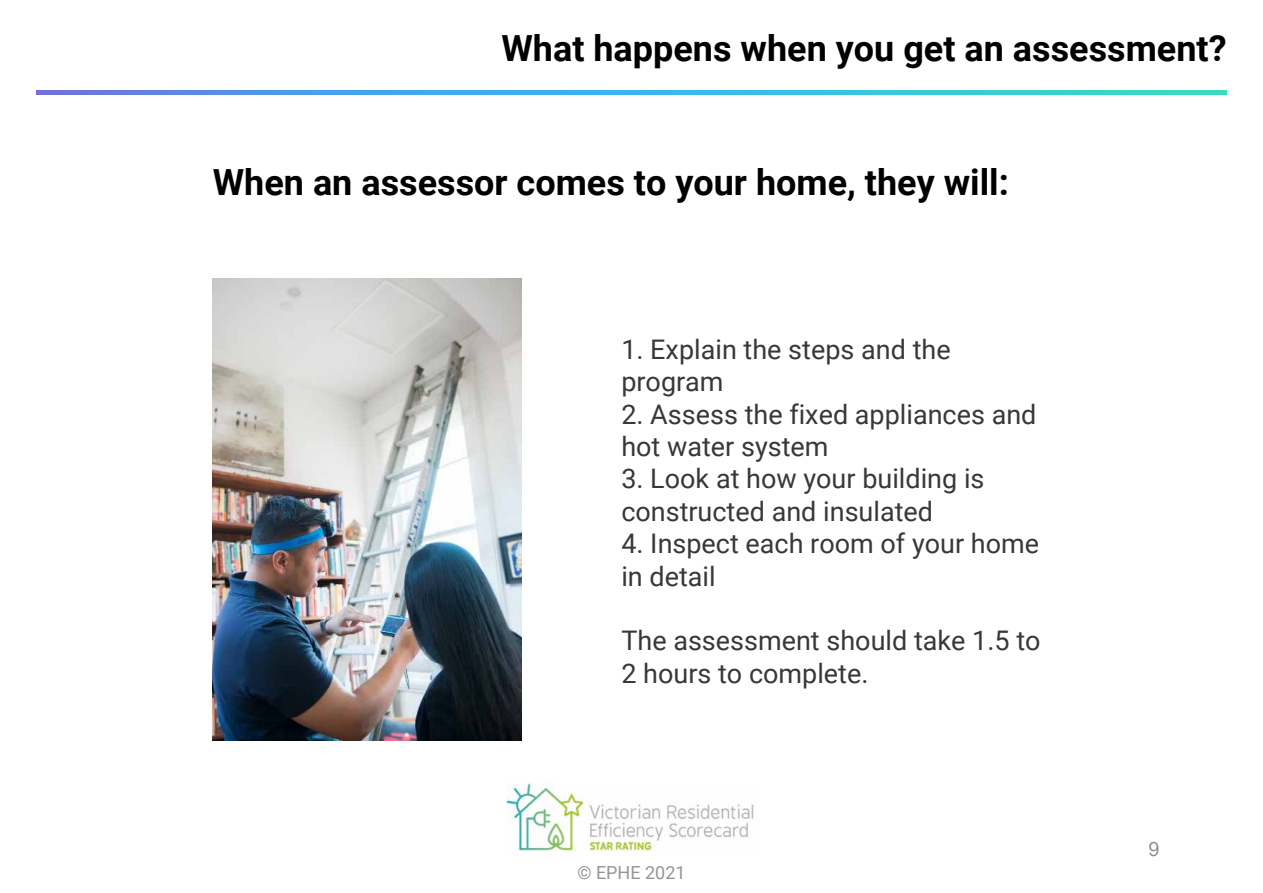
<style>
.page{position:relative;width:1263px;height:893px;background:#fff}
.page>*{position:absolute;margin:0;border:0;box-sizing:border-box;transform-origin:0 0}
.t1{font:700 36px "Roboto";color:#000}
.t2{font:27px/32.4px "Roboto";color:#393838}
.t3{font:19.8px "Arial";color:#909090}
.t4{font:18px "Roboto";color:#939597}
</style>
<div class="page">
<img style="left:507px;top:784px;width:247px;height:66px">
<svg style="left:37px;top:90px;width:1190px;height:5px;background:#43b1e0"></svg>
<img style="left:213px;top:278px;width:309px;height:463px">
<h1 class="t1" style="left:501px;top:23px;width:727px">What happens when you get an assessment?</h1>
<h1 class="t1" style="left:213px;top:157px;width:798px">When an assessor comes to your home, they will:</h1>
<p class="t2" style="left:621px;top:332px;width:331px">1. Explain the steps and the program</p>
<p class="t2" style="left:621px;top:397px;width:417px">2. Assess the fixed appliances and hot water system</p>
<p class="t2" style="left:621px;top:461px;width:365px">3. Look at how your building is constructed and insulated</p>
<p class="t2" style="left:621px;top:526px;width:419px">4. Inspect each room of your home in detail</p>
<p class="t2" style="left:621px;top:623px;width:421px">The assessment should take 1.5 to<br>2 hours to complete.</p>
<p class="t4" style="left:577px;top:860px;width:110px">© EPHE 2021</p>
<p class="t3" style="left:1148px;top:835px;width:13px">9</p>
</div>
